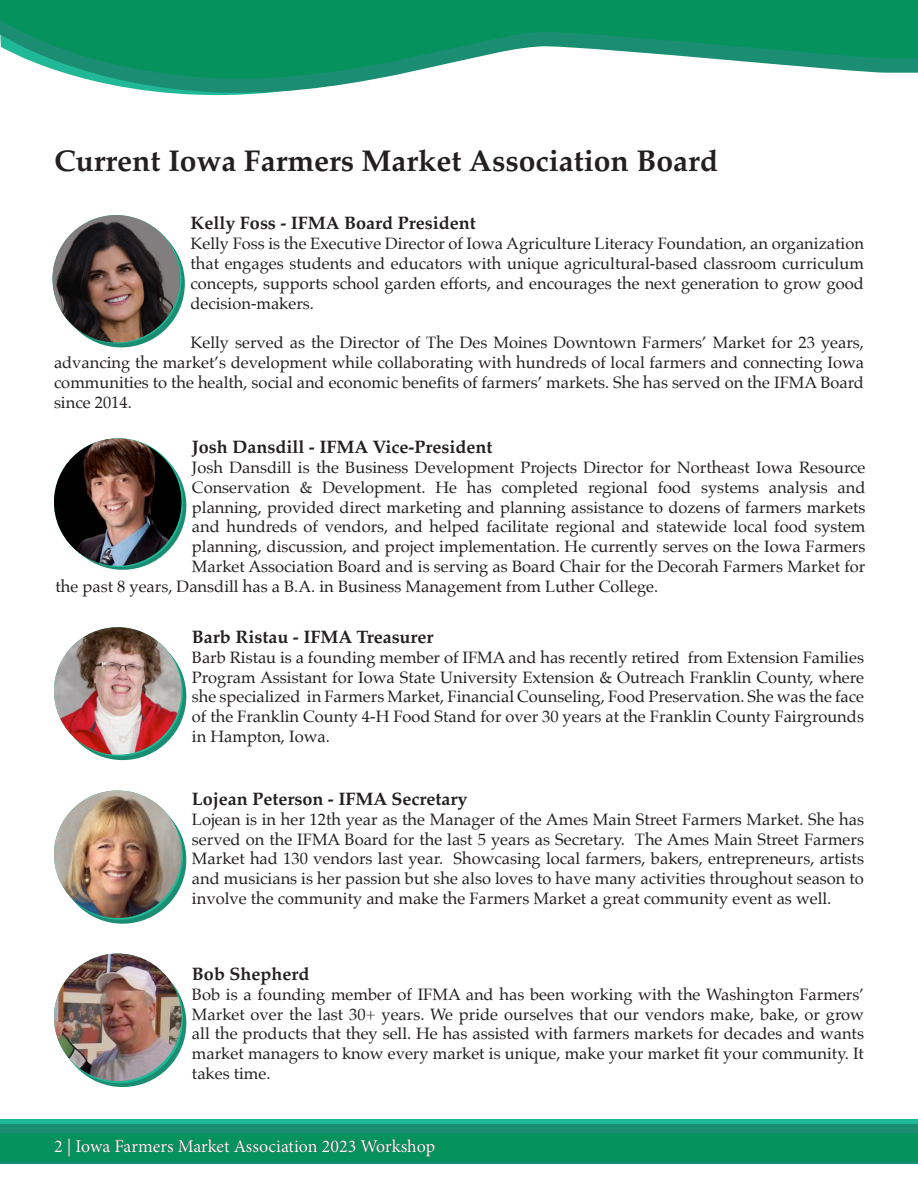
<style>
.page{position:relative;width:918px;height:1188px;background:#fff}
.page>*{position:absolute;margin:0;border:0;box-sizing:border-box;transform-origin:0 0}
.t1{font:700 30px "Palatino";color:#231f20}
.t2{font:700 18px "Palatino";color:#231f20}
.t3{font:18px "Minion Pro";letter-spacing:-.005em;color:#fff}
.t4{font:16.5px/19.8px "Palatino";color:#231f20;text-align:justify}
</style>
<div class="page">
<svg style="left:0;top:1119px;width:918px;height:6px;fill:#20b897"></svg>
<div style="left:0;top:1125px;width:918px;height:39px;background:#1a8d72"></div>
<div style="left:0;top:1133px;width:918px;height:29px;background:#05925d"></div>
<svg style="left:99px;top:82px;width:259px;height:14px"></svg>
<svg style="left:0;top:0;width:918px;height:82px;fill:#05925d"></svg>
<svg style="left:57px;top:220px;width:128px;height:127px"></svg>
<img style="left:52px;top:215px;width:128px;height:128px;border-radius:64px">
<svg style="left:59px;top:442px;width:127px;height:128px"></svg>
<img style="left:54px;top:438px;width:127px;height:128px;border-radius:64px">
<svg style="left:59px;top:633px;width:127px;height:127px"></svg>
<img style="left:54px;top:627px;width:127px;height:128px;border-radius:64px">
<div style="left:59px;top:796px;width:127px;height:128px;background:#1a8d72;border-radius:50%"></div>
<svg style="left:56px;top:792px;width:127px;height:128px"></svg>
<img style="left:54px;top:790px;width:127px;height:128px;border-radius:64px">
<div style="left:59px;top:960px;width:127px;height:127px;background:#1a8d72;border-radius:50%"></div>
<svg style="left:56px;top:956px;width:127px;height:127px"></svg>
<img style="left:54px;top:954px;width:127px;height:127px;border-radius:64px">
<p class="t1" style="left:54px;top:135px;width:666px">Current Iowa Farmers Market Association Board</p>
<p class="t2" style="left:190px;top:208px;width:287px">Kelly Foss - IFMA Board President</p>
<p class="t4" style="left:190px;top:234px;width:675px">Kelly Foss is the Executive Director of Iowa Agriculture Literacy Foundation, an organization that engages students and educators with unique agricultural-based classroom curriculum concepts, supports school garden efforts, and encourages the next generation to grow good decision-makers.</p>
<p class="t4" style="left:54px;top:333px;width:812px;text-indent:136px">Kelly served as the Director of The Des Moines Downtown Farmers’ Market for 23 years, advancing the market’s development while collaborating with hundreds of local farmers and connecting Iowa communities to the health, social and economic benefits of farmers’ markets. She has served on the IFMA Board since 2014.</p>
<p class="t2" style="left:192px;top:432px;width:302px">Josh Dansdill - IFMA Vice-President</p>
<p class="t4" style="left:192px;top:457px;width:675px">Josh Dansdill is the Business Development Projects Director for Northeast Iowa Resource</p>
<p class="t4" style="left:192px;top:477px;width:675px">Conservation &amp; Development. He has completed regional food systems analysis and</p>
<p class="t4" style="left:192px;top:497px;width:675px">planning, provided direct marketing and planning assistance to dozens of farmers markets</p>
<p class="t4" style="left:192px;top:517px;width:675px">and hundreds of vendors, and helped facilitate regional and statewide local food system</p>
<p class="t4" style="left:192px;top:537px;width:675px">planning, discussion, and project implementation. He currently serves on the Iowa Farmers</p>
<p class="t4" style="left:192px;top:556px;width:675px">Market Association Board and is serving as Board Chair for the Decorah Farmers Market for</p>
<p class="t4" style="left:56px;top:576px;width:604px">the past 8 years, Dansdill has a B.A. in Business Management from Luther College.</p>
<p class="t2" style="left:192px;top:622px;width:243px">Barb Ristau - IFMA Treasurer</p>
<p class="t4" style="left:192px;top:647px;width:674px">Barb Ristau is a founding member of IFMA and has recently retired from Extension Families Program Assistant for Iowa State University Extension &amp; Outreach Franklin County, where she specialized in Farmers Market, Financial Counseling, Food Preservation. She was the face of the Franklin County 4-H Food Stand for over 30 years at the Franklin County Fairgrounds in Hampton, Iowa.</p>
<p class="t2" style="left:192px;top:784px;width:277px">Lojean Peterson - IFMA Secretary</p>
<p class="t4" style="left:192px;top:809px;width:674px">Lojean is in her 12th year as the Manager of the Ames Main Street Farmers Market. She has served on the IFMA Board for the last 5 years as Secretary. The Ames Main Street Farmers Market had 130 vendors last year. Showcasing local farmers, bakers, entrepreneurs, artists and musicians is her passion but she also loves to have many activities throughout season to involve the community and make the Farmers Market a great community event as well.</p>
<p class="t2" style="left:192px;top:959px;width:119px">Bob Shepherd</p>
<p class="t4" style="left:192px;top:984px;width:674px">Bob is a founding member of IFMA and has been working with the Washington Farmers’ Market over the last 30+ years. We pride ourselves that our vendors make, bake, or grow all the products that they sell. He has assisted with farmers markets for decades and wants market managers to know every market is unique, make your market fit your community. It takes time.</p>
<p class="t3" style="left:54px;top:1134px;width:383px">2 | Iowa Farmers Market Association 2023 Workshop</p>
</div>
